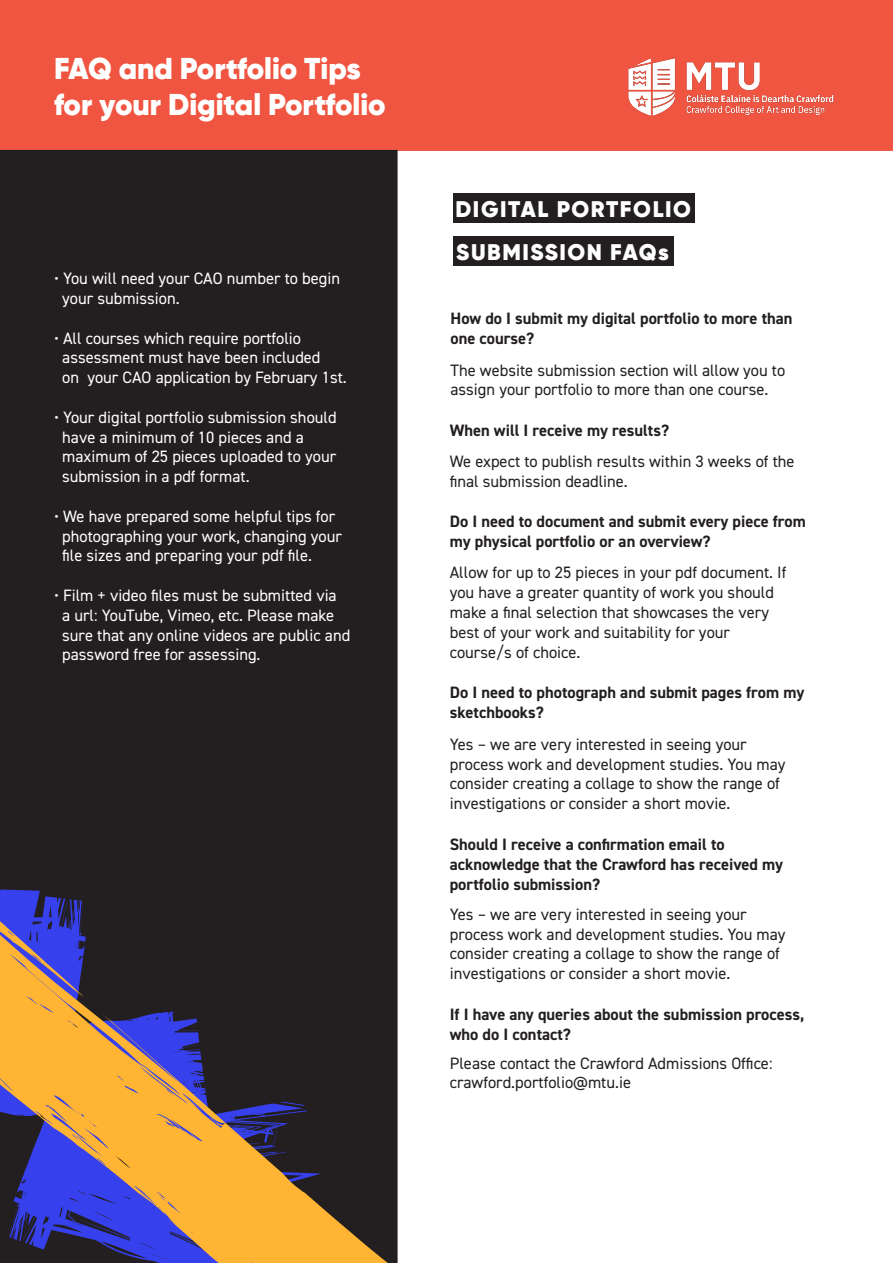
<style>
.page{position:relative;width:893px;height:1263px;background:#fff}
.page>*{position:absolute;margin:0;border:0;box-sizing:border-box;transform-origin:0 0}
.t1{font:900 30px/36px "Gilroy";color:#fff}
.t2{font:900 22.5px/42.6px "Gilroy";letter-spacing:.07em;color:#fff}
.t3{font:16.5px/19.8px "DIN2014";color:#231f20}
.t4{font:16.5px/19.8px "DIN2014";color:#fff}
.t5{font:700 16.5px/19.8px "DIN2014";color:#231f20}
</style>
<div class="page">
<div style="left:1px;top:1px;width:891px;height:149px;background:#f05541"></div>
<div style="left:0;top:0;width:893px;height:151px;border:2px solid #f05541"></div>
<img style="left:628px;top:58px;width:206px;height:58px">
<div style="left:0;top:150px;width:398px;height:1113px;background:#231f20"></div>
<div style="left:453px;top:193px;width:242px;height:30px;background:#231f20"></div>
<div style="left:453px;top:237px;width:220px;height:29px;background:#231f20"></div>
<svg style="left:0;top:701px;width:393px;height:562px;background:#4f3f3a"></svg>
<p class="t1" style="left:54px;top:51px;width:333px">FAQ and Portfolio Tips for your Digital Portfolio</p>
<p class="t4" style="left:62px;top:268px;width:279px;text-indent:-8px">• You will need your CAO number to begin your submission.</p>
<p class="t4" style="left:62px;top:328px;width:260px;text-indent:-8px">• All courses which require portfolio assessment must have been included</p>
<p class="t4" style="left:62px;top:367px;width:286px">on your CAO application by February 1st.</p>
<p class="t4" style="left:62px;top:407px;width:276px;text-indent:-8px">• Your digital portfolio submission should have a minimum of 10 pieces and a maximum of 25 pieces uploaded to your submission in a pdf format.</p>
<p class="t4" style="left:62px;top:506px;width:281px;text-indent:-8px">• We have prepared some helpful tips for photographing your work, changing your file sizes and preparing your pdf file.</p>
<p class="t4" style="left:62px;top:585px;width:290px;text-indent:-8px">• Film + video files must be submitted via<br>a url: YouTube, Vimeo, etc. Please make sure that any online videos are public and password free for assessing.</p>
<p class="t2" style="left:455px;top:188px;width:237px">DIGITAL PORTFOLIO<br>SUBMISSION FAQs</p>
<p class="t5" style="left:450px;top:308px;width:344px">How do I submit my digital portfolio to more than one course?</p>
<p class="t3" style="left:450px;top:360px;width:336px">The website submission section will allow you to assign your portfolio to more than one course.</p>
<p class="t5" style="left:450px;top:420px;width:221px">When will I receive my results?</p>
<p class="t3" style="left:450px;top:451px;width:346px">We expect to publish results within 3 weeks of the final submission deadline.</p>
<p class="t5" style="left:450px;top:511px;width:358px">Do I need to document and submit every piece from my physical portfolio or an overview?</p>
<p class="t3" style="left:450px;top:562px;width:338px">Allow for up to 25 pieces in your pdf document. If you have a greater quantity of work you should make a final selection that showcases the very</p>
<p class="t3" style="left:450px;top:622px;width:282px">best of your work and suitability for your</p>
<p class="t3" style="left:450px;top:642px;width:132px">course/s of choice.</p>
<p class="t5" style="left:450px;top:682px;width:356px">Do I need to photograph and submit pages from my sketchbooks?</p>
<p class="t3" style="left:450px;top:734px;width:337px">Yes – we are very interested in seeing your process work and development studies. You may consider creating a collage to show the range of investigations or consider a short movie.</p>
<p class="t5" style="left:450px;top:834px;width:335px">Should I receive a confirmation email to acknowledge that the Crawford has received my portfolio submission?</p>
<p class="t3" style="left:450px;top:904px;width:337px">Yes – we are very interested in seeing your process work and development studies. You may consider creating a collage to show the range of investigations or consider a short movie.</p>
<p class="t5" style="left:450px;top:1004px;width:356px">If I have any queries about the submission process, who do I contact?</p>
<p class="t3" style="left:450px;top:1053px;width:324px">Please contact the Crawford Admissions Office: crawford.portfolio@mtu.ie</p>
</div>
